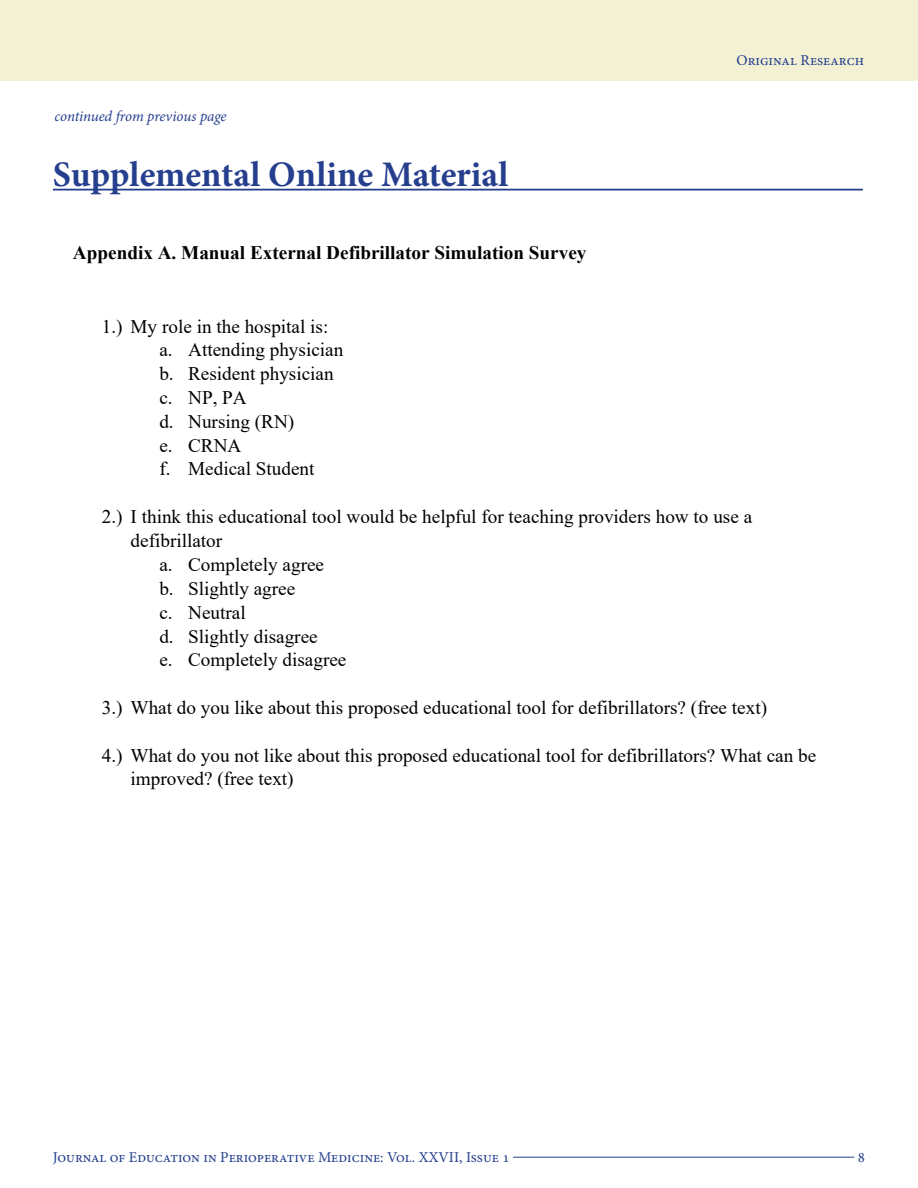
<style>
.page{position:relative;width:918px;height:1188px;background:#fff}
.page>*{position:absolute;margin:0;border:0;box-sizing:border-box;transform-origin:0 0}
.t1{font:700 36px "Minion Pro";letter-spacing:-.005em;color:#253f8e}
.t2{font:19.2px/23.9px "Times New Roman";color:#000}
.t3{font:700 19.2px "Times New Roman";color:#000}
.t4{font:15px "Minion Pro";color:#253f8e}
.t5{font:italic 15px "Minion Pro";letter-spacing:-.01em;color:#253f8e}
</style>
<div class="page">
<hr style="left:513px;top:1157px;width:341px;height:1px;background:#253f8e">
<div style="left:0;top:0;width:918px;height:81px;background:#f3f0d3"></div>
<hr style="left:53px;top:189px;width:810px;height:2px;background:#253f8e">
<p class="t5" style="left:55px;top:106px;width:174px">continued from previous page</p>
<p class="t1" style="left:53px;top:149px;width:457px">Supplemental Online Material</p>
<p class="t3" style="left:73px;top:239px;width:515px">Appendix A. Manual External Defibrillator Simulation Survey</p>
<p class="t4" style="left:737px;top:50px;width:129px">Original Research</p>
<p class="t2" style="left:159px;top:314px;width:185px;text-indent:-58px">1.) My role in the hospital is: a. Attending physician b. Resident physician c. NP, PA<br>d. Nursing (RN)<br>e. CRNA<br>f. Medical Student</p>
<p class="t2" style="left:102px;top:505px;width:652px">2.) I think this educational tool would be helpful for teaching providers how to use a</p>
<p class="t2" style="left:131px;top:528px;width:93px">defibrillator</p>
<p class="t2" style="left:159px;top:552px;width:166px">a. Completely agree</p>
<p class="t2" style="left:159px;top:576px;width:137px">b. Slightly agree</p>
<p class="t2" style="left:159px;top:600px;width:88px">c. Neutral</p>
<p class="t2" style="left:159px;top:624px;width:160px">d. Slightly disagree</p>
<p class="t2" style="left:159px;top:647px;width:189px">e. Completely disagree</p>
<p class="t2" style="left:102px;top:695px;width:667px">3.) What do you like about this proposed educational tool for defibrillators? (free text)</p>
<p class="t2" style="left:131px;top:743px;width:687px;text-indent:-29px">4.) What do you not like about this proposed educational tool for defibrillators? What can be improved? (free text)</p>
<p class="t4" style="left:53px;top:1147px;width:458px">Journal of Education in Perioperative Medicine: Vol. XXVII, Issue 1</p>
<p class="t4" style="left:858px;top:1147px;width:9px">8</p>
</div>
